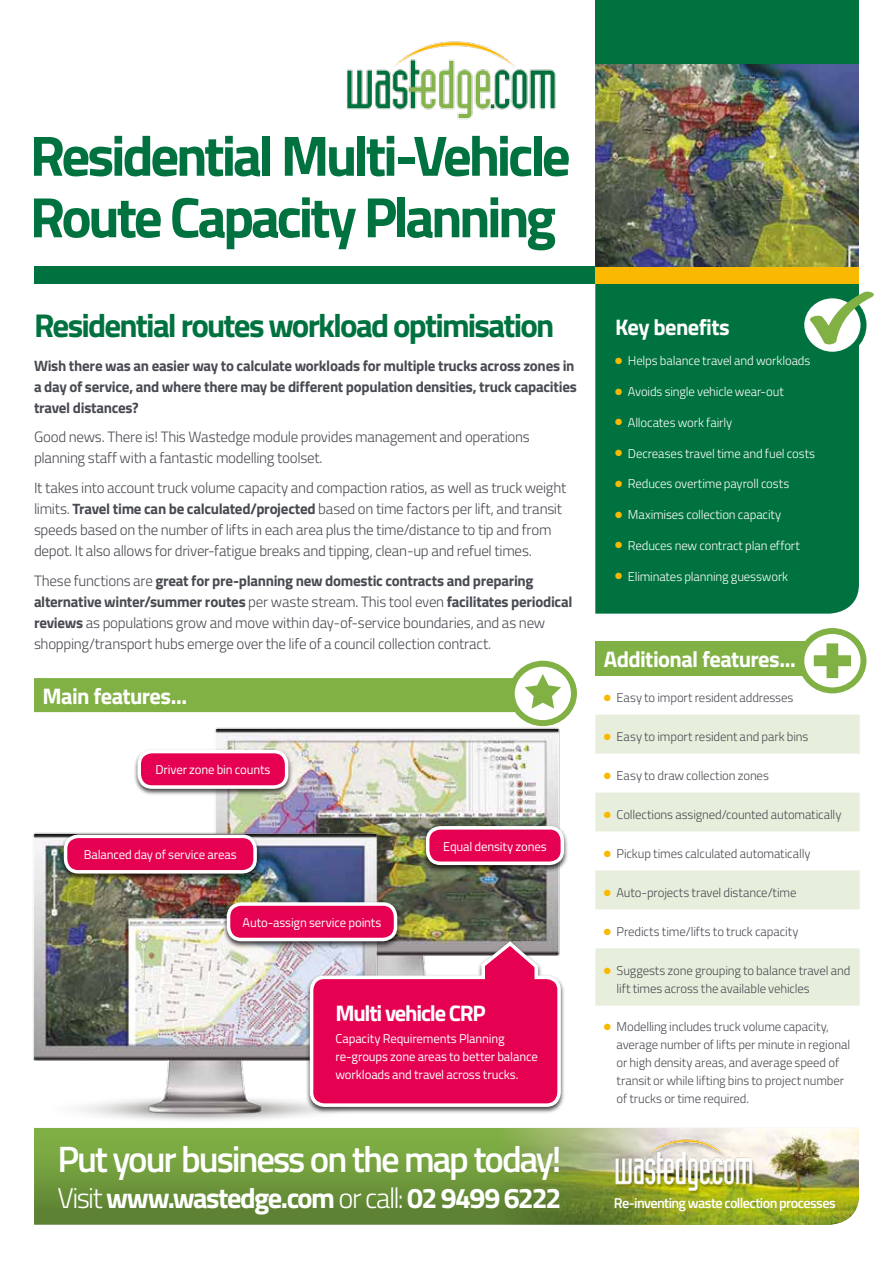
<style>
.page{position:relative;width:893px;height:1263px;background:#fff}
.page>*{position:absolute;margin:0;border:0;box-sizing:border-box;transform-origin:0 0}
.t1{font:700 57px/61.5px "Titillium Web";letter-spacing:-.06em;color:#00723f}
.t2{font:600 36.75px "Titillium Web";letter-spacing:-.055em;color:#fff}
.t3{font:700 33px "Titillium Web";letter-spacing:-.055em;color:#00723f}
.t4{font:700 28.5px "Titillium Web";letter-spacing:-.055em;color:#fff}
.t5{font:700 22.5px "Titillium Web";letter-spacing:-.03em;color:#fff}
.t6{font:700 22.5px "Titillium Web";letter-spacing:-.055em;color:#fff}
.t7{font:300 15px/21px "Titillium Web";letter-spacing:-.02em;color:#494b52}
.t8{font:700 15px/21px "Titillium Web";letter-spacing:-.02em;color:#494b52}
.t9{font:600 14.25px "Titillium Web";letter-spacing:-.04em;color:#fff}
.t10{font:300 12.75px/18px "Titillium Web";letter-spacing:-.01em;color:#494b52}
.t11{font:300 12.75px "Titillium Web";letter-spacing:-.01em;color:#fff}
.t12{font:12.75px/18px "Titillium Web";letter-spacing:-.01em;color:#fff}
.s1{font-weight:700}
.s2{color:#f9b900}
.s3{font-weight:300}
</style>
<div class="page">
<div style="left:595px;top:283px;width:264px;height:331px;background:#00723f"></div>
<svg style="left:801px;top:295px;width:62px;height:60px"></svg>
<div style="left:798px;top:292px;width:68px;height:66px;border:6px solid #00723f;border-radius:50%"></div>
<img style="left:347px;top:41px;width:209px;height:79px">
<svg style="left:512px;top:664px;width:62px;height:59px"></svg>
<div style="left:509px;top:661px;width:68px;height:65px;border:6px solid #81b145;border-radius:50%"></div>
<svg style="left:34px;top:674px;width:533px;height:38px"></svg>
<svg style="left:807px;top:290px;width:67px;height:56px"></svg>
<div style="left:595px;top:0;width:264px;height:266px;background:#00723f"></div>
<div style="left:34px;top:266px;width:561px;height:17px;background:#00723f"></div>
<div style="left:595px;top:266px;width:264px;height:17px;background:#f9b900"></div>
<div style="left:595px;top:642px;width:265px;height:34px;background:#81b145"></div>
<svg style="left:595px;top:715px;width:265px;height:291px;fill:#e7efdc"></svg>
<svg style="left:801px;top:631px;width:62px;height:59px"></svg>
<div style="left:798px;top:628px;width:68px;height:65px;border:6px solid #81b145;border-radius:50%"></div>
<svg style="left:814px;top:643px;width:37px;height:35px"></svg>
<img style="left:595px;top:65px;width:264px;height:201px">
<img style="left:215px;top:721px;width:346px;height:218px">
<img style="left:33px;top:826px;width:348px;height:302px">
<div style="left:305px;top:940px;width:260px;height:174px;background:#000;opacity:.75"></div>
<svg style="left:308px;top:939px;width:255px;height:170px;background:#dd3471"></svg>
<div style="left:59px;top:833px;width:203px;height:48px;background:#000;opacity:.75"></div>
<div style="left:66px;top:836px;width:189px;height:36px;background:#e50052;border-radius:13px"></div>
<div style="left:64px;top:834px;width:193px;height:39px;border:4px solid #fff;border-radius:13px"></div>
<div style="left:222px;top:900px;width:180px;height:49px;background:#000;opacity:.75"></div>
<div style="left:229px;top:904px;width:167px;height:35px;background:#e50052;border-radius:13px"></div>
<div style="left:227px;top:902px;width:170px;height:39px;border:4px solid #fff;border-radius:13px"></div>
<div style="left:133px;top:748px;width:160px;height:48px;background:#000;opacity:.75"></div>
<div style="left:139px;top:751px;width:148px;height:36px;background:#e50052;border-radius:13px"></div>
<div style="left:137px;top:750px;width:151px;height:39px;border:4px solid #fff;border-radius:13px"></div>
<div style="left:421px;top:824px;width:148px;height:48px;background:#000;opacity:.75"></div>
<div style="left:428px;top:828px;width:134px;height:35px;background:#e50052;border-radius:13px"></div>
<div style="left:426px;top:826px;width:138px;height:39px;border:4px solid #fff;border-radius:13px"></div>
<svg style="left:34px;top:1128px;width:462px;height:97px;background:#70993c"></svg>
<img style="left:496px;top:1128px;width:363px;height:97px">
<img style="left:614px;top:1137px;width:140px;height:59px">
<h1 class="t1" style="left:30px;top:122px;width:542px">Residential Multi-Vehicle<br>Route Capacity Planning</h1>
<h3 class="t3" style="left:34px;top:300px;width:522px">Residential routes workload optimisation</h3>
<p class="t8" style="left:34px;top:354px;width:544px">Wish there was an easier way to calculate workloads for multiple trucks across zones in a day of service, and where there may be different population densities, truck capacities travel distances?</p>
<p class="t7" style="left:34px;top:426px;width:497px">Good news. There is! This Wastedge module provides management and operations planning staff with a fantastic modelling toolset.</p>
<p class="t7" style="left:34px;top:476px;width:534px">It takes into account truck volume capacity and compaction ratios, as well as truck weight limits. <span class="s1">Travel time can be calculated/projected</span> based on time factors per lift, and transit speeds based on the number of lifts in each area plus the time/distance to tip and from depot. It also allows for driver-fatigue breaks and tipping, clean-up and refuel times.</p>
<p class="t7" style="left:34px;top:569px;width:540px">These functions are <span class="s1">great for pre-planning new domestic contracts and preparing alternative winter/summer routes</span> per waste stream. This tool even <span class="s1">facilitates periodical reviews</span> as populations grow and move within day-of-service boundaries, and as new shopping/transport hubs emerge over the life of a council collection contract.</p>
<h3 class="t5" style="left:43px;top:678px;width:146px">Main features...</h3>
<p class="t12" style="left:155px;top:760px;width:117px">Driver zone bin counts</p>
<p class="t12" style="left:84px;top:845px;width:155px">Balanced day of service areas</p>
<p class="t12" style="left:243px;top:913px;width:140px">Auto-assign service points</p>
<p class="t12" style="left:443px;top:836px;width:105px">Equal density zones</p>
<h3 class="t6" style="left:335px;top:996px;width:152px">Multi vehicle CRP</h3>
<p class="t12" style="left:335px;top:1029px;width:204px">Capacity Requirements Planning re-groups zone areas to better balance workloads and travel across trucks.</p>
<h3 class="t5" style="left:615px;top:309px;width:116px">Key benefits</h3>
<p class="t11" style="left:615px;top:352px;width:197px"><span class="s2">●</span> Helps balance travel and workloads</p>
<p class="t11" style="left:615px;top:382px;width:170px"><span class="s2">●</span> Avoids single vehicle wear-out</p>
<p class="t11" style="left:615px;top:413px;width:119px"><span class="s2">●</span> Allocates work fairly</p>
<p class="t11" style="left:615px;top:444px;width:202px"><span class="s2">●</span> Decreases travel time and fuel costs</p>
<p class="t11" style="left:615px;top:475px;width:176px"><span class="s2">●</span> Reduces overtime payroll costs</p>
<p class="t11" style="left:615px;top:505px;width:168px"><span class="s2">●</span> Maximises collection capacity</p>
<p class="t11" style="left:615px;top:536px;width:186px"><span class="s2">●</span> Reduces new contract plan effort</p>
<p class="t11" style="left:615px;top:567px;width:175px"><span class="s2">●</span> Eliminates planning guesswork</p>
<h3 class="t5" style="left:604px;top:642px;width:194px">Additional features...</h3>
<p class="t10" style="left:604px;top:688px;width:191px"><span class="s2">●</span> Easy to import resident addresses</p>
<p class="t10" style="left:604px;top:727px;width:206px"><span class="s2">●</span> Easy to import resident and park bins</p>
<p class="t10" style="left:604px;top:766px;width:167px"><span class="s2">●</span> Easy to draw collection zones</p>
<p class="t10" style="left:604px;top:805px;width:239px"><span class="s2">●</span> Collections assigned/counted automatically</p>
<p class="t10" style="left:604px;top:844px;width:208px"><span class="s2">●</span> Pickup times calculated automatically</p>
<p class="t10" style="left:604px;top:883px;width:194px"><span class="s2">●</span> Auto-projects travel distance/time</p>
<p class="t10" style="left:604px;top:922px;width:196px"><span class="s2">●</span> Predicts time/lifts to truck capacity</p>
<p class="t10" style="left:617px;top:961px;width:235px;text-indent:-13px"><span class="s2">●</span> Suggests zone grouping to balance travel and lift times across the available vehicles</p>
<p class="t10" style="left:617px;top:1017px;width:235px;text-indent:-13px"><span class="s2">●</span> Modelling includes truck volume capacity, average number of lifts per minute in regional or high density areas, and average speed of transit or while lifting bins to project number of trucks or time required.</p>
<h2 class="t2" style="left:57px;top:1131px;width:506px">Put your business on the map today!</h2>
<h3 class="t4" style="left:57px;top:1176px;width:506px"><span class="s3">Visit</span> www.wastedge.com <span class="s3">or call:</span> 02 9499 6222</h3>
<p class="t9" style="left:614px;top:1192px;width:223px">Re-inventing waste collection processes</p>
</div>
